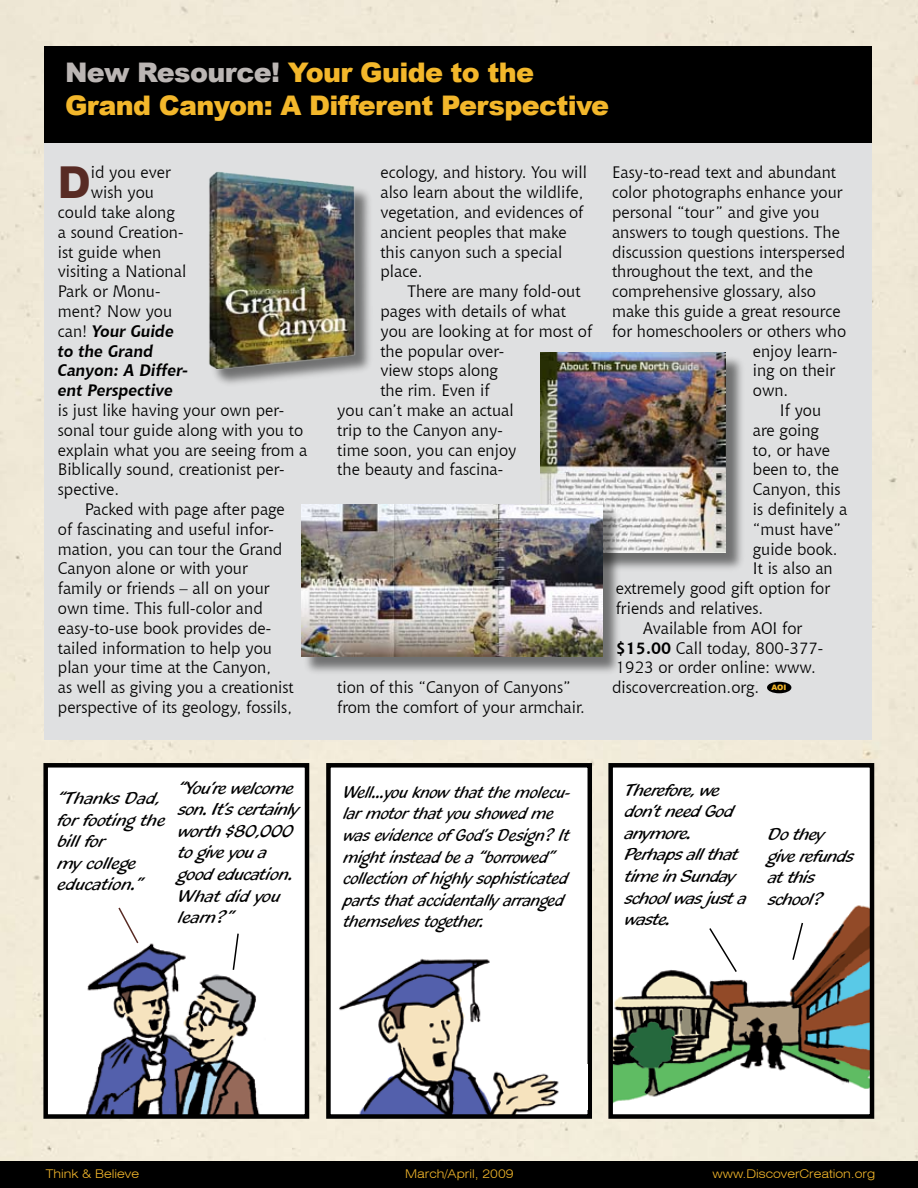
<style>
.page{position:relative;width:918px;height:1188px;background:#fff}
.page>*{position:absolute;margin:0;border:0;box-sizing:border-box;transform-origin:0 0}
.t1{font:800 43.95px "Swiss 721 BT";color:#582b24}
.t2{font:900 27px/32.4px "Arial";letter-spacing:-.025em;color:#f3b72b}
.t3{font:18px/21.6px "Blacklight D";letter-spacing:-.025em;color:#000}
.t4{font:18px/21.6px "Blacklight D";letter-spacing:-.005em;color:#000;scale:.92 1}
.t5{font:18px/21.6px "Blacklight D";color:#000}
.t6{font:16.5px/19.8px "Chianti BT";color:#000}
.t7{font:italic 700 16.5px "Chianti BT";color:#000}
.t8{font:300 expanded 12px "Swiss 721 BT";color:#f3b72b}
.t9{font:900 7.5px "Arial";color:#f3b72b}
.s1{color:#bbb6b4}
.s2{font-weight:400;font-style:normal}
.s3{font-weight:700}
</style>
<div class="page">
<div style="left:0;top:0;width:918px;height:1161px;background:#f1ead8"></div>
<div style="left:45px;top:128px;width:827px;height:611px;background:#dfe0e1"></div>
<div style="left:45px;top:46px;width:827px;height:96px;background:#000"></div>
<div style="left:0;top:1161px;width:918px;height:27px;background:#000"></div>
<div style="left:46px;top:765px;width:261px;height:352px;background:#fff"></div>
<img style="left:86px;top:943px;width:174px;height:171px">
<div style="left:43px;top:763px;width:266px;height:356px;border:4px solid #000"></div>
<div style="left:768px;top:682px;width:23px;height:11px;background:#000;border-radius:50%"></div>
<div style="left:767px;top:682px;width:24px;height:11px;border:2px solid #000;border-radius:50%"></div>
<div style="left:542px;top:354px;width:203px;height:218px;background:#000;opacity:.5"></div>
<img style="left:541px;top:353px;width:185px;height:200px">
<div style="left:303px;top:506px;width:320px;height:170px;background:#000;opacity:.5"></div>
<img style="left:301px;top:504px;width:301px;height:152px">
<div style="left:209px;top:172px;width:165px;height:216px;background:#000;opacity:.5"></div>
<img style="left:209px;top:171px;width:153px;height:211px">
<div style="left:328px;top:765px;width:262px;height:352px;background:#fff"></div>
<img style="left:339px;top:958px;width:220px;height:156px">
<div style="left:326px;top:763px;width:266px;height:356px;border:4px solid #000"></div>
<div style="left:611px;top:765px;width:261px;height:352px;background:#fff"></div>
<img style="left:613px;top:905px;width:256px;height:198px">
<div style="left:608px;top:763px;width:266px;height:356px;border:4px solid #000"></div>
<svg style="left:117px;top:907px;width:23px;height:38px"></svg>
<svg style="left:232px;top:933px;width:8px;height:39px"></svg>
<svg style="left:708px;top:926px;width:30px;height:48px"></svg>
<svg style="left:791px;top:921px;width:13px;height:41px"></svg>
<h2 class="t2" style="left:65px;top:56px;width:546px"><span class="s1">New Resource!</span> Your Guide to the<br>Grand Canyon: A Different Perspective</h2>
<h1 class="t1" style="left:58px;top:156px;width:34px">D</h1>
<p class="t6" style="left:91px;top:162px;width:81px">id you ever</p>
<p class="t6" style="left:91px;top:182px;width:65px">wish you</p>
<p class="t6" style="left:58px;top:202px;width:118px">could take along</p>
<p class="t6" style="left:58px;top:221px;width:127px">a sound Creation-</p>
<p class="t6" style="left:58px;top:241px;width:105px">ist guide when</p>
<p class="t6" style="left:58px;top:261px;width:130px">visiting a National</p>
<p class="t6" style="left:58px;top:281px;width:104px">Park or Monu-</p>
<p class="t6" style="left:58px;top:301px;width:116px">ment? Now you</p>
<p class="t7" style="left:58px;top:319px;width:118px"><span class="s2">can!</span> Your Guide</p>
<p class="t7" style="left:58px;top:339px;width:97px">to the Grand</p>
<p class="t7" style="left:58px;top:359px;width:132px">Canyon: A Differ-</p>
<p class="t7" style="left:58px;top:379px;width:117px">ent Perspective</p>
<p class="t6" style="left:58px;top:400px;width:251px">is just like having your own per&shy;sonal tour guide along with you to explain what you are seeing from a<br>Biblically sound, creationist per&shy;spective.</p>
<p class="t6" style="left:58px;top:499px;width:237px;text-indent:27px">Packed with page after page of fascinating and useful infor&shy;mation, you can tour the Grand<br>Canyon alone or with your family or friends – all on your own time. This full-color and easy-to-use book provides de&shy;tailed information to help you plan your time at the Canyon,<br>as well as giving you a creationist perspective of its geology, fossils,</p>
<p class="t6" style="left:380px;top:162px;width:208px">ecology, and history. You will also learn about the wildlife, vegetation, and evidences of ancient peoples that make this canyon such a special place.</p>
<p class="t6" style="left:407px;top:281px;width:175px">There are many fold-out</p>
<p class="t6" style="left:380px;top:301px;width:187px">pages with details of what</p>
<p class="t6" style="left:380px;top:320px;width:213px">you are looking at for most of</p>
<p class="t6" style="left:380px;top:340px;width:125px">the popular over-</p>
<p class="t6" style="left:380px;top:360px;width:119px">view stops along</p>
<p class="t6" style="left:380px;top:380px;width:111px">the rim. Even if</p>
<p class="t6" style="left:337px;top:400px;width:178px">you can’t make an actual</p>
<p class="t6" style="left:337px;top:419px;width:167px">trip to the Canyon any-</p>
<p class="t6" style="left:337px;top:439px;width:181px">time soon, you can enjoy</p>
<p class="t6" style="left:337px;top:459px;width:168px">the beauty and fascina-</p>
<p class="t6" style="left:337px;top:677px;width:249px">tion of this “Canyon of Canyons” from the comfort of your armchair.</p>
<p class="t6" style="left:612px;top:162px;width:226px">Easy-to-read text and abundant</p>
<p class="t6" style="left:612px;top:182px;width:232px">color photographs enhance your</p>
<p class="t6" style="left:612px;top:202px;width:209px">personal “tour” and give you</p>
<p class="t6" style="left:612px;top:221px;width:229px">answers to tough questions. The</p>
<p class="t6" style="left:612px;top:241px;width:235px">discussion questions interspersed</p>
<p class="t6" style="left:612px;top:261px;width:202px">throughout the text, and the</p>
<p class="t6" style="left:612px;top:281px;width:206px">comprehensive glossary, also</p>
<p class="t6" style="left:612px;top:301px;width:230px">make this guide a great resource</p>
<p class="t6" style="left:612px;top:320px;width:236px">for homeschoolers or others who</p>
<p class="t6" style="left:753px;top:340px;width:86px">enjoy learn-</p>
<p class="t6" style="left:753px;top:360px;width:84px">ing on their</p>
<p class="t6" style="left:753px;top:380px;width:37px">own.</p>
<p class="t6" style="left:780px;top:400px;width:43px">If you</p>
<p class="t6" style="left:753px;top:419px;width:68px">are going</p>
<p class="t6" style="left:753px;top:439px;width:79px">to, or have</p>
<p class="t6" style="left:753px;top:459px;width:88px">been to, the</p>
<p class="t6" style="left:753px;top:479px;width:89px">Canyon, this</p>
<p class="t6" style="left:753px;top:499px;width:96px">is definitely a</p>
<p class="t6" style="left:753px;top:518px;width:90px">“must have”</p>
<p class="t6" style="left:753px;top:538px;width:86px">guide book.</p>
<p class="t6" style="left:753px;top:558px;width:81px">It is also an</p>
<p class="t6" style="left:616px;top:578px;width:216px">extremely good gift option for</p>
<p class="t6" style="left:616px;top:598px;width:149px">friends and relatives.</p>
<p class="t6" style="left:643px;top:617px;width:161px">Available from AOI for</p>
<p class="t6" style="left:616px;top:637px;width:209px"><span class="s3">$15.00</span> Call today, 800-377-</p>
<p class="t6" style="left:616px;top:657px;width:201px">1923 or order online: www.</p>
<p class="t6" style="left:612px;top:677px;width:149px">discovercreation.org.</p>
<p class="t9" style="left:771px;top:682px;width:17px">AOI</p>
<p class="t5" style="left:58px;top:787px;width:109px">“Thanks Dad, for footing the bill for<br>my college education.”</p>
<p class="t3" style="left:179px;top:777px;width:122px">“You’re welcome son. It’s certainly worth $80,000 to give you a good education.<br>What did you learn?”</p>
<p class="t4" style="left:344px;top:781px;width:249px">Well...you know that the molecu&shy;lar motor that you showed me was evidence of God’s Design? It might instead be a “borrowed” collection of highly sophisticated parts that accidentally arranged themselves together.</p>
<p class="t3" style="left:625px;top:779px;width:124px">Therefore, we don’t need God anymore.<br>Perhaps all that time in Sunday school was just a waste.</p>
<p class="t3" style="left:769px;top:824px;width:87px">Do they give refunds at this school?</p>
<p class="t8" style="left:46px;top:1167px;width:95px">Think &amp; Believe</p>
<p class="t8" style="left:405px;top:1167px;width:110px">March/April, 2009</p>
<p class="t8" style="left:713px;top:1167px;width:164px">www.DiscoverCreation.org</p>
</div>
